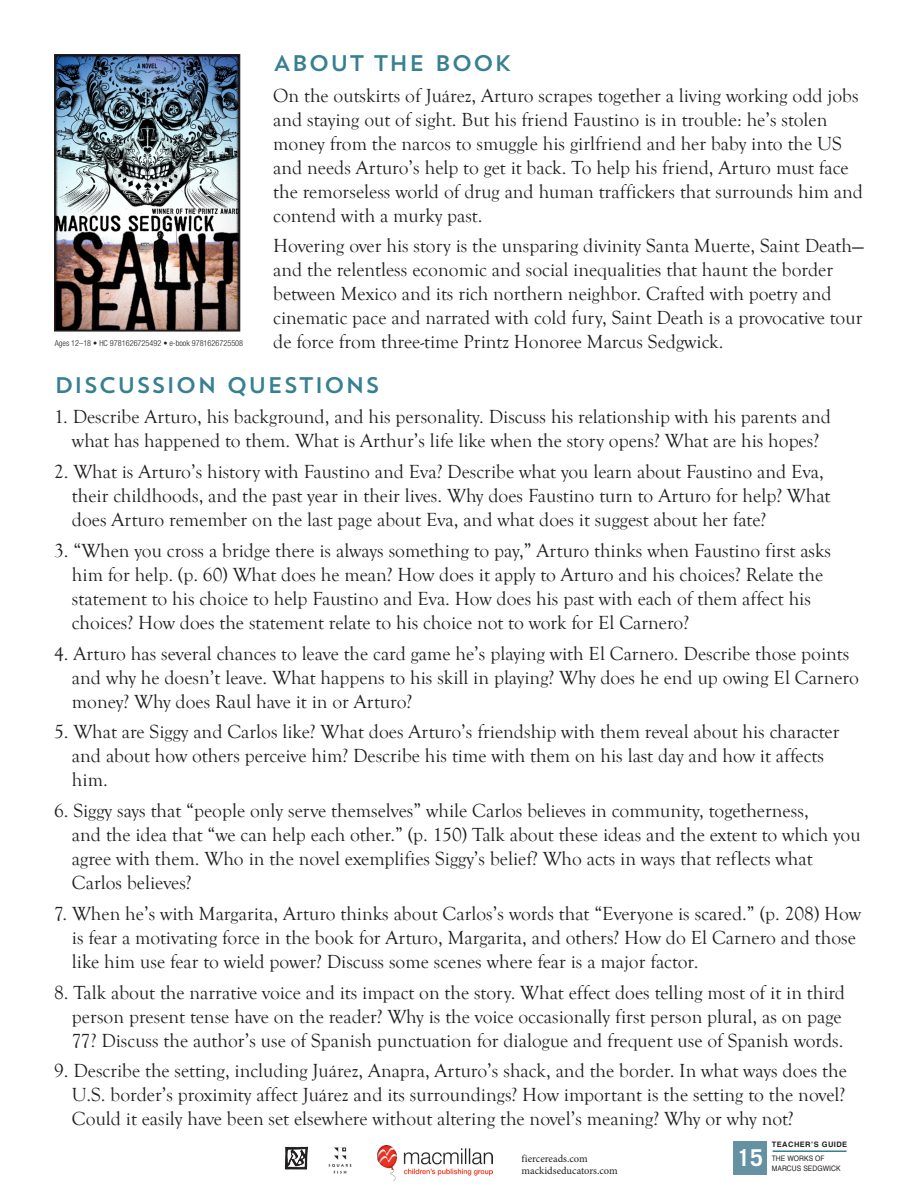
<style>
.page{position:relative;width:918px;height:1188px;background:#fff}
.page>*{position:absolute;margin:0;border:0;box-sizing:border-box;transform-origin:0 0}
.t1{font:700 23.25px "Trade Gothic";color:#fff}
.head{font:22.5px "Trend Sans One";color:#368091}
.text_2{font:19.5px/24px "Goudy Old Style T";color:#231f20}
.text_1{font:19.5px/24px "Goudy Old Style T";color:#231f20}
.t2{font:10.5px/12px "Minion Pro";color:#231f20}
.text_1-2{font:300 condensed 8.25px "Helvetica Neue";color:#231f20}
.t3{font:7.5px "Helvetica";letter-spacing:.01em;color:#231f20;scale:.9 1}
.t4{font:700 7.5px "Helvetica";letter-spacing:.06em;color:#231f20}
</style>
<div class="page">
<img style="left:284px;top:1146px;width:24px;height:24px">
<img style="left:328px;top:1147px;width:24px;height:27px">
<img style="left:57px;top:57px;width:180px;height:272px">
<div style="left:54px;top:54px;width:186px;height:278px;border:2px solid #231f20"></div>
<div style="left:733px;top:1141px;width:34px;height:34px;background:#6592a2"></div>
<hr style="left:773px;top:1150px;width:74px;height:2px;background:#368091">
<img style="left:377px;top:1146px;width:115px;height:34px">
<p class="head" style="left:273px;top:49px;width:240px">ABOUT THE BOOK</p>
<p class="text_1" style="left:273px;top:84px;width:591px">On the outskirts of Juárez, Arturo scrapes together a living working odd jobs and staying out of sight. But his friend Faustino is in trouble: he’s stolen money from the narcos to smuggle his girlfriend and her baby into the US and needs Arturo’s help to get it back. To help his friend, Arturo must face the remorseless world of drug and human traffickers that surrounds him and contend with a murky past.</p>
<p class="text_1" style="left:273px;top:234px;width:592px">Hovering over his story is the unsparing divinity Santa Muerte, Saint Death— and the relentless economic and social inequalities that haunt the border between Mexico and its rich northern neighbor. Crafted with poetry and cinematic pace and narrated with cold fury, Saint Death is a provocative tour de force from three-time Printz Honoree Marcus Sedgwick.</p>
<p class="text_1-2" style="left:55px;top:338px;width:190px">Ages 12–18 • HC 9781626725492 • e-book 9781626725508</p>
<p class="head" style="left:54px;top:370px;width:328px">DISCUSSION QUESTIONS</p>
<p class="text_2" style="left:54px;top:406px;width:778px;text-align:center">1. Describe Arturo, his background, and his personality. Discuss his relationship with his parents and what has happened to them. What is Arthur’s life like when the story opens? What are his hopes?</p>
<p class="text_2" style="left:72px;top:460px;width:760px;text-indent:-18px">2. What is Arturo’s history with Faustino and Eva? Describe what you learn about Faustino and Eva, their childhoods, and the past year in their lives. Why does Faustino turn to Arturo for help? What does Arturo remember on the last page about Eva, and what does it suggest about her fate?</p>
<p class="text_2" style="left:72px;top:539px;width:761px;text-indent:-18px">3. “When you cross a bridge there is always something to pay,” Arturo thinks when Faustino first asks him for help. (p. 60) What does he mean? How does it apply to Arturo and his choices? Relate the statement to his choice to help Faustino and Eva. How does his past with each of them affect his choices? How does the statement relate to his choice not to work for El Carnero?</p>
<p class="text_2" style="left:72px;top:642px;width:788px;text-indent:-18px">4. Arturo has several chances to leave the card game he’s playing with El Carnero. Describe those points and why he doesn’t leave. What happens to his skill in playing? Why does he end up owing El Carnero money? Why does Raul have it in or Arturo?</p>
<p class="text_2" style="left:72px;top:721px;width:769px;text-indent:-18px">5. What are Siggy and Carlos like? What does Arturo’s friendship with them reveal about his character and about how others perceive him? Describe his time with them on his last day and how it affects him.</p>
<p class="text_2" style="left:72px;top:799px;width:790px;text-indent:-18px">6. Siggy says that “people only serve themselves” while Carlos believes in community, togetherness,<br>and the idea that “we can help each other.” (p. 150) Talk about these ideas and the extent to which you agree with them. Who in the novel exemplifies Siggy’s belief? Who acts in ways that reflects what Carlos believes?</p>
<p class="text_2" style="left:72px;top:902px;width:791px;text-indent:-18px">7. When he’s with Margarita, Arturo thinks about Carlos’s words that “Everyone is scared.” (p. 208) How is fear a motivating force in the book for Arturo, Margarita, and others? How do El Carnero and those like him use fear to wield power? Discuss some scenes where fear is a major factor.</p>
<p class="text_2" style="left:72px;top:981px;width:775px;text-indent:-18px">8. Talk about the narrative voice and its impact on the story. What effect does telling most of it in third person present tense have on the reader? Why is the voice occasionally first person plural, as on page<br>77? Discuss the author’s use of Spanish punctuation for dialogue and frequent use of Spanish words.</p>
<p class="text_2" style="left:72px;top:1060px;width:776px;text-align:justify;text-indent:-18px">9. Describe the setting, including Juárez, Anapra, Arturo’s shack, and the border. In what ways does the U.S. border’s proximity affect Juárez and its surroundings? How important is the setting to the novel?<br>Could it easily have been set elsewhere without altering the novel’s meaning? Why or why not?</p>
<p class="t2" style="left:522px;top:1153px;width:98px">fiercereads.com mackidseducators.com</p>
<p class="t1" style="left:737px;top:1143px;width:27px">15</p>
<p class="t4" style="left:772px;top:1138px;width:77px">TEACHER’S GUIDE</p>
<p class="t3" style="left:772px;top:1152px;width:60px">THE WORKS OF</p>
<p class="t3" style="left:772px;top:1163px;width:78px">MARCUS SEDGWICK</p>
</div>
